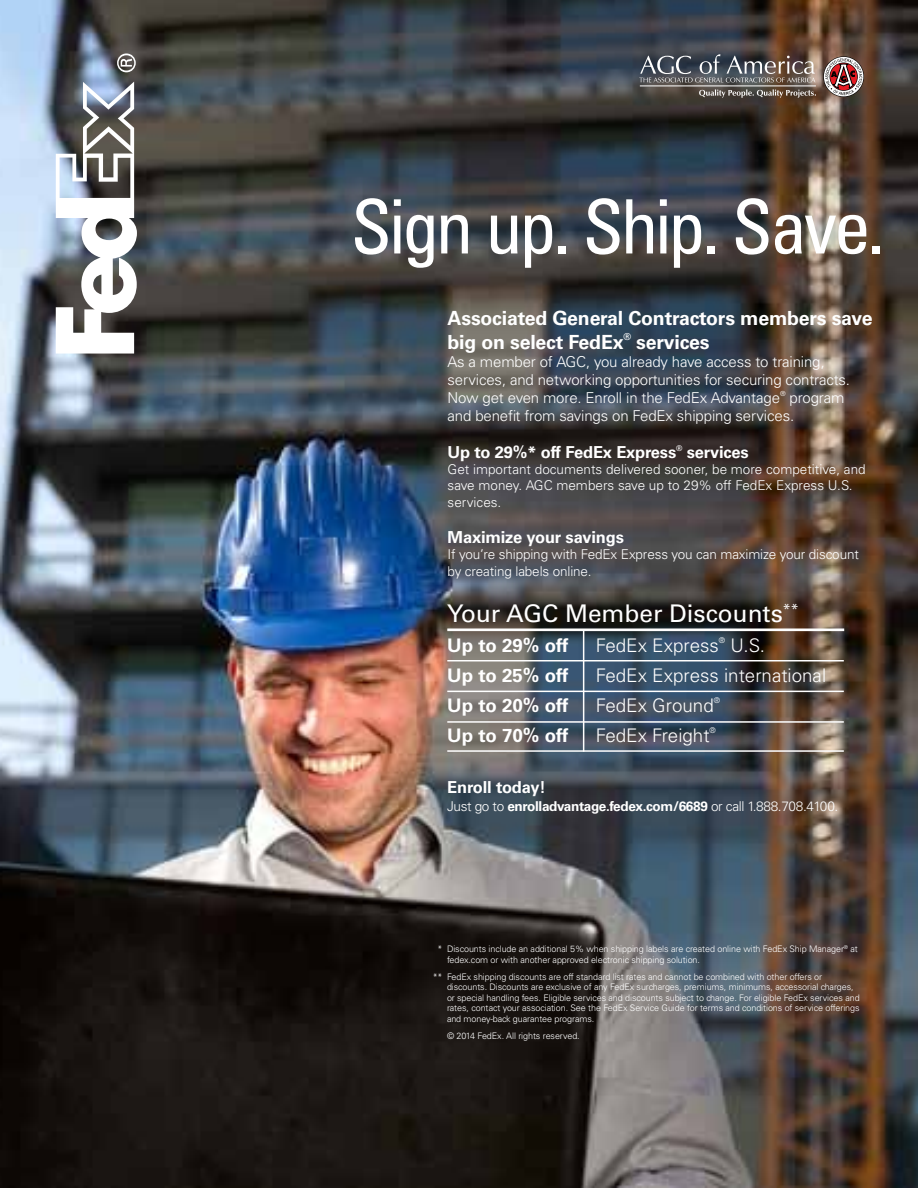
<style>
.page{position:relative;width:918px;height:1188px;background:#fff}
.page>*{position:absolute;margin:0;border:0;box-sizing:border-box;transform-origin:0 0}
.t1{font:condensed 75px "Univers LT Std";letter-spacing:-.05em;color:#fff}
.t2{font:24.3px "Univers LT Std";color:#fff}
.t3{font:700 19.5px/23.4px "Univers LT Std";letter-spacing:-.01em;color:#fff}
.t4{font:300 18.75px "Univers LT Std";color:#fff}
.t5{font:700 18.75px "Univers LT Std";color:#fff}
.t6{font:700 16.5px "Univers LT Std";letter-spacing:-.01em;color:#fff}
.t7{font:300 15px/18px "Univers LT Std";letter-spacing:-.01em;color:#fff}
.t8{font:700 13.65px "Univers LT Std";letter-spacing:-.025em;color:#fff}
.t9{font:300 13.5px/16.2px "Univers LT Std";color:#fff}
.t10{font:300 9px/10.5px "Univers LT Std";letter-spacing:-.01em;color:#fff}
.t11{font:300 7.8px "Univers LT Std";color:#fff}
.t12{font:700 7.8px "Univers LT Std";color:#fff}
.t13{font:300 7.05px "Univers LT Std";color:#fff}
.s1{font-weight:300}
</style>
<div class="page">
<img style="left:0;top:0;width:918px;height:1188px">
<hr style="left:447px;top:628px;width:397px;height:3px;background:#fff">
<hr style="left:447px;top:660px;width:397px;height:1px;background:#fff">
<hr style="left:447px;top:691px;width:397px;height:1px;background:#fff">
<hr style="left:447px;top:721px;width:397px;height:2px;background:#fff">
<hr style="left:447px;top:750px;width:397px;height:2px;background:#fff">
<hr style="left:583px;top:630px;width:1px;height:122px;background:#fff">
<svg style="left:117px;top:53px;width:19px;height:19px"></svg>
<svg style="left:56px;top:82px;width:81px;height:272px"></svg>
<svg style="left:823px;top:56px;width:41px;height:41px"></svg>
<svg style="left:824px;top:57px;width:39px;height:39px"></svg>
<svg style="left:825px;top:58px;width:37px;height:37px"></svg>
<svg style="left:699px;top:89px;width:117px;height:9px"></svg>
<hr style="left:640px;top:86px;width:176px;height:1px;background:#fff">
<svg style="left:639px;top:54px;width:176px;height:28px;background:#676668"></svg>
<h1 class="t1" style="left:350px;top:179px;width:536px">Sign up. Ship. Save.</h1>
<h3 class="t3" style="left:448px;top:307px;width:427px">Associated General Contractors members save big on select FedEx<sup>®</sup> services</h3>
<h3 class="t7" style="left:448px;top:352px;width:404px">As a member of AGC, you already have access to training, services, and networking opportunities for securing contracts.<br>Now get even more. Enroll in the FedEx Advantage</h3>
<p class="t13" style="left:780px;top:389px;width:7px">®</p>
<h3 class="t7" style="left:448px;top:388px;width:398px;text-indent:342px">program and benefit from savings on FedEx shipping services.</h3>
<h3 class="t6" style="left:448px;top:443px;width:230px">Up to 29%* off FedEx Express</h3>
<p class="t12" style="left:676px;top:443px;width:8px">®</p>
<h3 class="t6" style="left:687px;top:443px;width:64px">services</h3>
<h3 class="t9" style="left:448px;top:461px;width:420px">Get important documents delivered sooner, be more competitive, and save money. AGC members save up to 29% off FedEx Express U.S. services.</h3>
<h3 class="t6" style="left:448px;top:527px;width:178px">Maximize your savings</h3>
<h3 class="t9" style="left:448px;top:546px;width:413px">If you’re shipping with FedEx Express you can maximize your discount by creating labels online.</h3>
<h2 class="t2" style="left:447px;top:599px;width:353px">Your AGC Member Discounts<sup>**</sup></h2>
<h3 class="t5" style="left:447px;top:635px;width:122px">Up to 29% off</h3>
<h3 class="t4" style="left:596px;top:634px;width:125px">FedEx Express</h3>
<p class="t11" style="left:719px;top:636px;width:8px">®</p>
<h3 class="t4" style="left:730px;top:634px;width:36px">U.S.</h3>
<h3 class="t5" style="left:447px;top:665px;width:122px">Up to 25% off</h3>
<h3 class="t4" style="left:596px;top:664px;width:232px">FedEx Express international</h3>
<h3 class="t5" style="left:447px;top:695px;width:122px">Up to 20% off</h3>
<h3 class="t4" style="left:596px;top:694px;width:119px">FedEx Ground</h3>
<p class="t11" style="left:714px;top:696px;width:8px">®</p>
<h3 class="t5" style="left:447px;top:725px;width:122px">Up to 70% off</h3>
<h3 class="t4" style="left:596px;top:724px;width:115px">FedEx Freight</h3>
<p class="t11" style="left:710px;top:726px;width:8px">®</p>
<h3 class="t6" style="left:447px;top:777px;width:100px">Enroll today!</h3>
<h3 class="t8" style="left:447px;top:798px;width:393px"><span class="s1">Just go to</span> enrolladvantage.fedex.com/6689 <span class="s1">or call 1.888.708.4100.</span></h3>
<p class="t10" style="left:447px;top:944px;width:412px;text-indent:-9px">* Discounts include an additional 5% when shipping labels are created online with FedEx Ship Manager<sup>®</sup> at fedex.com or with another approved electronic shipping solution.</p>
<p class="t10" style="left:447px;top:971px;width:414px;text-indent:-14px">** FedEx shipping discounts are off standard list rates and cannot be combined with other offers or discounts. Discounts are exclusive of any FedEx surcharges, premiums, minimums, accessorial charges, or special handling fees. Eligible services and discounts subject to change. For eligible FedEx services and rates, contact your association. See the FedEx Service Guide for terms and conditions of service offerings and money-back guarantee programs.</p>
<p class="t10" style="left:447px;top:1031px;width:134px">© 2014 FedEx. All rights reserved.</p>
</div>
